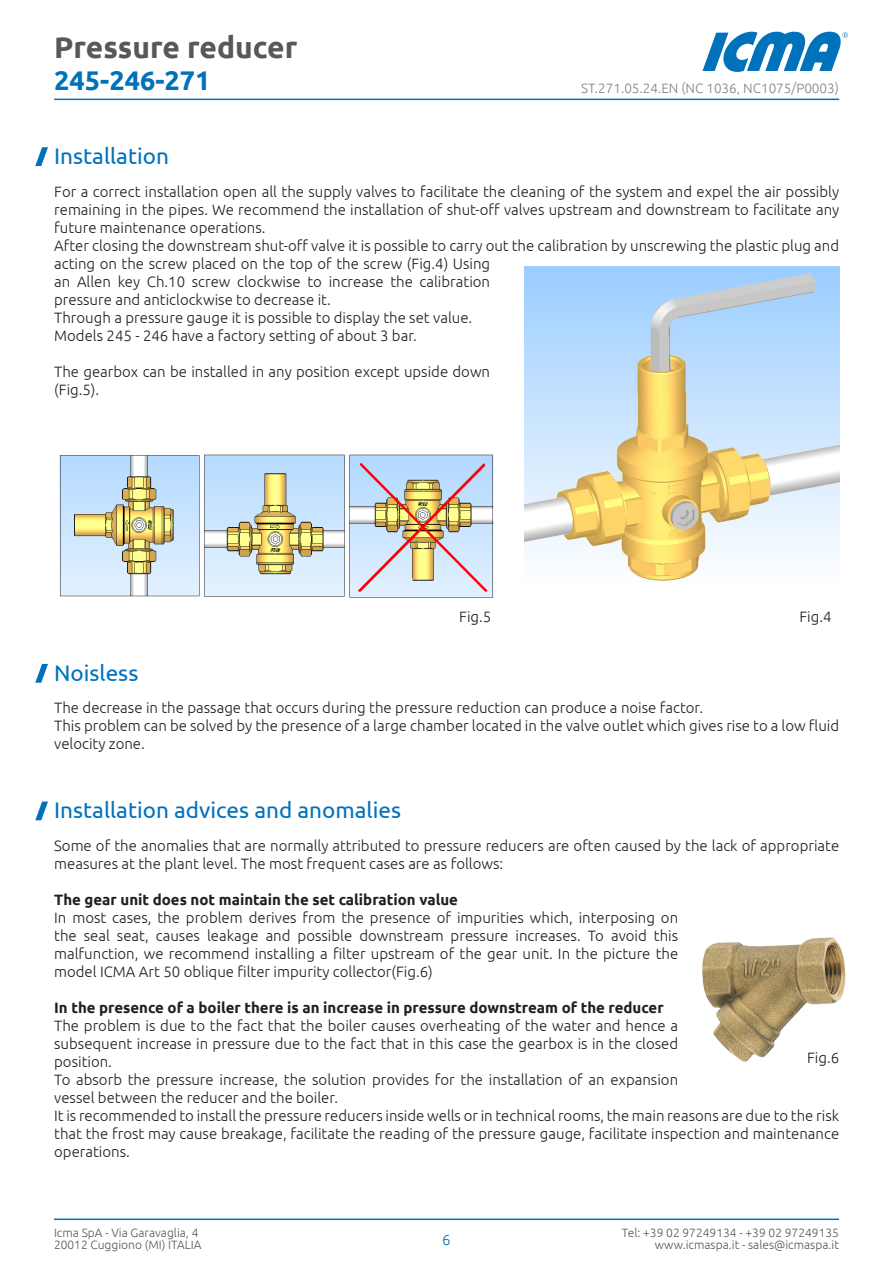
<style>
.page{position:relative;width:893px;height:1263px;background:#fff}
.page>*{position:absolute;margin:0;border:0;box-sizing:border-box;transform-origin:0 0}
.t1{font:700 30px "Ubuntu";color:#57585a}
.t2{font:700 27px "Ubuntu";color:#0072bc}
.t3{font:22.5px "Ubuntu";color:#0072bc}
.t4{font:300 15px/18px "Ubuntu";color:#231f20}
.t5{font:700 15px "Ubuntu";color:#231f20}
.t6{font:300 15px "Ubuntu";color:#0072bc}
.t7{font:300 13.5px "Ubuntu";color:#808285}
.t8{font:300 12px/12px "Ubuntu";color:#57585a}
</style>
<div class="page">
<svg style="left:702px;top:32px;width:146px;height:40px"></svg>
<hr style="left:54px;top:99px;width:785px;height:1px;background:#0072bc">
<hr style="left:54px;top:1218px;width:785px;height:2px;background:#0072bc">
<svg style="left:35px;top:147px;width:13px;height:19px"></svg>
<svg style="left:35px;top:664px;width:13px;height:19px"></svg>
<svg style="left:35px;top:801px;width:13px;height:19px"></svg>
<img style="left:524px;top:267px;width:315px;height:314px">
<img style="left:59px;top:454px;width:435px;height:144px">
<img style="left:702px;top:937px;width:144px;height:125px">
<h1 class="t1" style="left:54px;top:29px;width:245px">Pressure reducer</h1>
<h2 class="t2" style="left:54px;top:64px;width:158px">245-246-271</h2>
<p class="t7" style="left:581px;top:80px;width:259px">ST.271.05.24.EN (NC 1036, NC1075/P0003)</p>
<h3 class="t3" style="left:54px;top:143px;width:116px">Installation</h3>
<p class="t4" style="left:54px;top:182px;width:786px">For a correct installation open all the supply valves to facilitate the cleaning of the system and expel the air possibly remaining in the pipes. We recommend the installation of shut-off valves upstream and downstream to facilitate any future maintenance operations.<br>After closing the downstream shut-off valve it is possible to carry out the calibration by unscrewing the plastic plug and acting on the screw placed on the top of the screw (Fig.4) Using<br>an Allen key Ch.10 screw clockwise to increase the calibration<br>pressure and anticlockwise to decrease it.<br>Through a pressure gauge it is possible to display the set value.<br>Models 245 - 246 have a factory setting of about 3 bar.</p>
<p class="t4" style="left:54px;top:362px;width:437px">The gearbox can be installed in any position except upside down (Fig.5).</p>
<h3 class="t3" style="left:54px;top:659px;width:86px">Noisless</h3>
<p class="t4" style="left:459px;top:607px;width:34px">Fig.5</p>
<p class="t4" style="left:799px;top:607px;width:34px">Fig.4</p>
<p class="t4" style="left:54px;top:699px;width:786px">The decrease in the passage that occurs during the pressure reduction can produce a noise factor.<br>This problem can be solved by the presence of a large chamber located in the valve outlet which gives rise to a low fluid velocity zone.</p>
<h3 class="t3" style="left:54px;top:797px;width:348px">Installation advices and anomalies</h3>
<p class="t4" style="left:54px;top:836px;width:787px">Some of the anomalies that are normally attributed to pressure reducers are often caused by the lack of appropriate measures at the plant level. The most frequent cases are as follows:</p>
<p class="t5" style="left:54px;top:890px;width:405px">The gear unit does not maintain the set calibration value</p>
<p class="t4" style="left:54px;top:908px;width:625px;text-align:justify">In most cases, the problem derives from the presence of impurities which, interposing on the seal seat, causes leakage and possible downstream pressure increases. To avoid this malfunction, we recommend installing a filter upstream of the gear unit. In the picture the model ICMA Art 50 oblique filter impurity collector(Fig.6)</p>
<p class="t5" style="left:54px;top:998px;width:611px">In the presence of a boiler there is an increase in pressure downstream of the reducer</p>
<p class="t4" style="left:54px;top:1016px;width:786px">The problem is due to the fact that the boiler causes overheating of the water and hence a<br>subsequent increase in pressure due to the fact that in this case the gearbox is in the closed<br>position.<br>To absorb the pressure increase, the solution provides for the installation of an expansion<br>vessel between the reducer and the boiler.<br>It is recommended to install the pressure reducers inside wells or in technical rooms, the main reasons are due to the risk that the frost may cause breakage, facilitate the reading of the pressure gauge, facilitate inspection and maintenance operations.</p>
<p class="t4" style="left:807px;top:1049px;width:34px">Fig.6</p>
<p class="t8" style="left:54px;top:1226px;width:149px">Icma SpA - Via Garavaglia, 4<br>20012 Cuggiono (MI) ITALIA</p>
<p class="t8" style="left:622px;top:1226px;width:219px">Tel: +39 02 97249134 - +39 02 97249135</p>
<p class="t6" style="left:442px;top:1230px;width:10px">6</p>
<p class="t8" style="left:655px;top:1238px;width:186px">www.icmaspa.it - sales@icmaspa.it</p>
</div>
